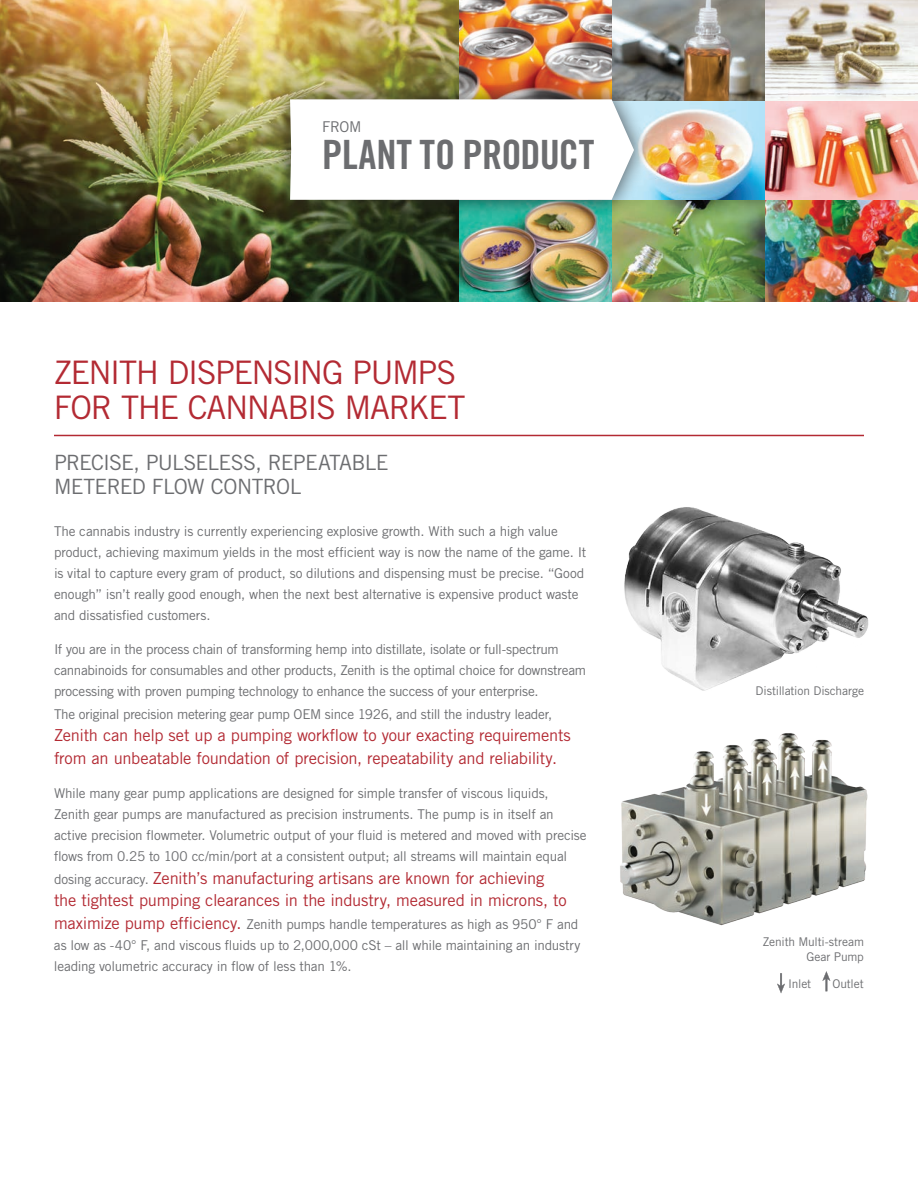
<style>
.page{position:relative;width:918px;height:1188px;background:#fff}
.page>*{position:absolute;margin:0;border:0;box-sizing:border-box;transform-origin:0 0}
.Body{font:40.35px "Trade Gothic LT Std Bd Cn 20";letter-spacing:-.01em;color:#6c6d70}
.Subhead{font:32.4px/34.5px "Trade Gothic LT Std";letter-spacing:-.05em;color:#b32a33}
.Body-2{font:21px/24px "Trade Gothic LT Std";letter-spacing:-.035em;color:#6c6d70}
.CIRCOR-Body_Copy{font:16.5px/22.5px "Trade Gothic LT Std";letter-spacing:-.015em;color:#b32a33}
.Body-3{font:14.85px "Trade Gothic LT Std";color:#6c6d70}
.CIRCOR-Body_Copy-2{font:13.5px/21px "Trade Gothic LT Std";letter-spacing:-.02em;color:#6c6d70}
.Body-4{font:12px/15px "Trade Gothic LT Std";letter-spacing:-.015em;color:#6c6d70;text-align:right}
.s1{font-size:13.5px;color:#6c6d70}
.s2{font-size:16.5px;color:#b32a33}
</style>
<div class="page">
<img style="left:651px;top:100px;width:267px;height:101px">
<img style="left:0;top:0;width:459px;height:301px">
<img style="left:459px;top:201px;width:459px;height:100px">
<img style="left:459px;top:0;width:459px;height:100px">
<div style="left:272px;top:80px;width:379px;height:139px;background:#231f20;opacity:.75"></div>
<svg style="left:290px;top:99px;width:344px;height:101px"></svg>
<img style="left:624px;top:507px;width:245px;height:184px">
<img style="left:620px;top:733px;width:248px;height:193px">
<hr style="left:54px;top:435px;width:810px;height:1px;background:#b32a33">
<svg style="left:822px;top:971px;width:9px;height:20px"></svg>
<svg style="left:777px;top:973px;width:8px;height:20px"></svg>
<p class="Body-3" style="left:322px;top:117px;width:41px">FROM</p>
<p class="Body" style="left:322px;top:130px;width:274px">PLANT TO PRODUCT</p>
<p class="Subhead" style="left:54px;top:355px;width:413px">ZENITH DISPENSING PUMPS<br>FOR THE CANNABIS MARKET</p>
<p class="Body-2" style="left:54px;top:450px;width:336px">PRECISE, PULSELESS, REPEATABLE<br>METERED FLOW CONTROL</p>
<p class="CIRCOR-Body_Copy-2" style="left:54px;top:520px;width:534px">The cannabis industry is currently experiencing explosive growth. With such a high value product, achieving maximum yields in the most efficient way is now the name of the game. It is vital to capture every gram of product, so dilutions and dispensing must be precise. “Good enough” isn’t really good enough, when the next best alternative is expensive product waste and dissatisfied customers.</p>
<p class="CIRCOR-Body_Copy-2" style="left:54px;top:639px;width:534px">If you are in the process chain of transforming hemp into distillate, isolate or full-spectrum cannabinoids for consumables and other products, Zenith is the optimal choice for downstream processing with proven pumping technology to enhance the success of your enterprise.</p>
<p class="CIRCOR-Body_Copy-2" style="left:54px;top:703px;width:500px">The original precision metering gear pump OEM since 1926, and still the industry leader,</p>
<p class="CIRCOR-Body_Copy" style="left:54px;top:724px;width:518px">Zenith can help set up a pumping workflow to your exacting requirements from an unbeatable foundation of precision, repeatability and reliability.</p>
<p class="CIRCOR-Body_Copy-2" style="left:54px;top:783px;width:534px">While many gear pump applications are designed for simple transfer of viscous liquids, Zenith gear pumps are manufactured as precision instruments. The pump is in itself an active precision flowmeter. Volumetric output of your fluid is metered and moved with precise flows from 0.25 to 100 cc/min/port at a consistent output; all streams will maintain equal</p>
<p class="CIRCOR-Body_Copy" style="left:54px;top:867px;width:514px"><span class="s1">dosing accuracy.</span> Zenith’s manufacturing artisans are known for achieving the tightest pumping clearances in the industry, measured in microns, to</p>
<p class="CIRCOR-Body_Copy-2" style="left:54px;top:913px;width:528px"><span class="s2">maximize pump efficiency.</span> Zenith pumps handle temperatures as high as 950° F and as low as -40° F, and viscous fluids up to 2,000,000 cSt – all while maintaining an industry leading volumetric accuracy in flow of less than 1%.</p>
<p class="Body-4" style="left:756px;top:683px;width:110px">Distillation Discharge</p>
<p class="Body-4" style="left:763px;top:934px;width:103px">Zenith Multi-stream<br>Gear Pump</p>
<p class="Body-4" style="left:788px;top:976px;width:24px">Inlet</p>
<p class="Body-4" style="left:832px;top:976px;width:33px">Outlet</p>
</div>
